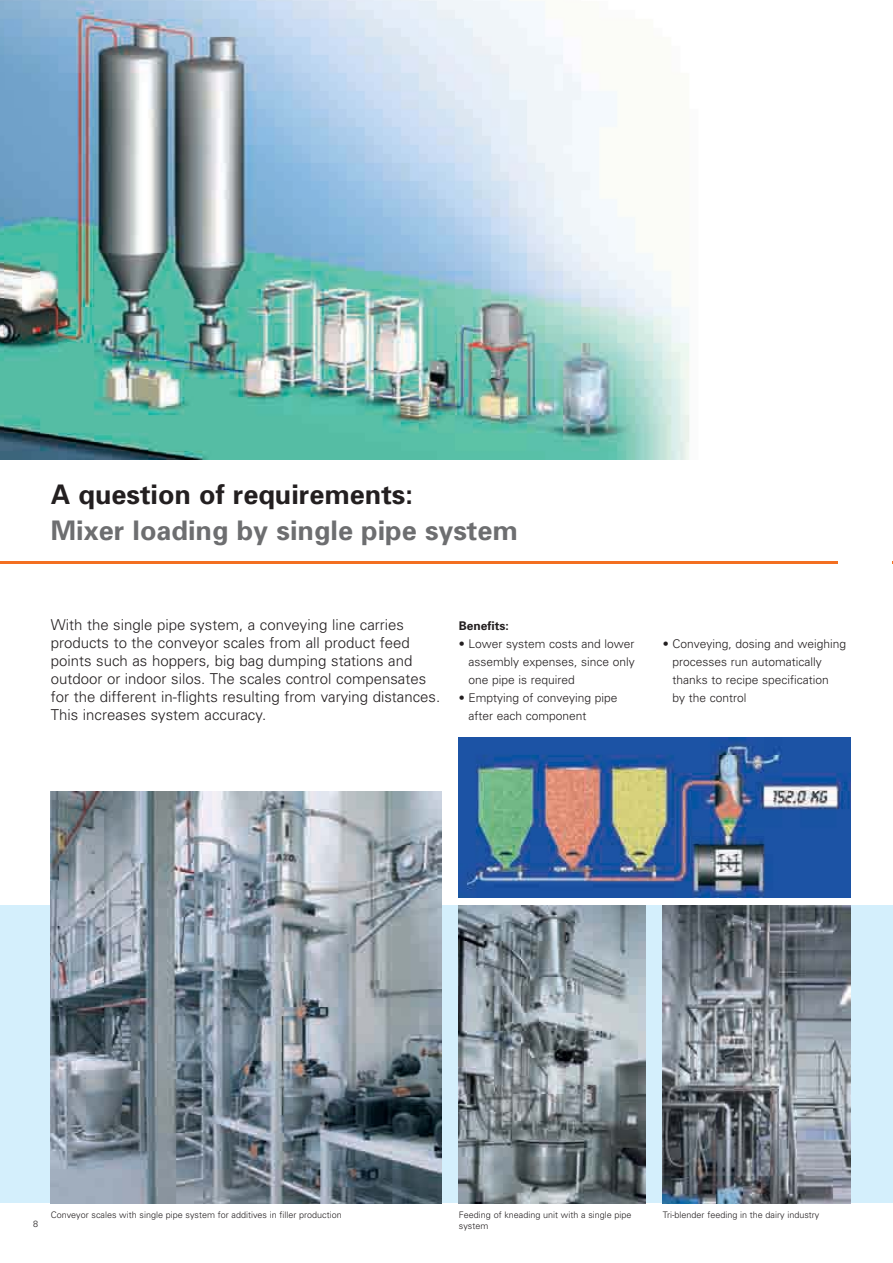
<style>
.page{position:relative;width:893px;height:1263px;background:#fff}
.page>*{position:absolute;margin:0;border:0;box-sizing:border-box;transform-origin:0 0}
.t1{font:700 27px "Univers";color:#6d6e70}
.t2{font:700 27px "Univers";color:#231f20}
.t3{font:300 15px/18px "Univers";color:#231f20}
.t4{font:300 12px/18px "Univers";color:#231f20}
.t5{font:700 12px "Univers";color:#231f20}
.t6{font:300 9px/10.5px "Univers";color:#231f20}
</style>
<div class="page">
<div style="left:0;top:906px;width:893px;height:297px;background:#d4effc"></div>
<img style="left:0;top:0;width:689px;height:459px">
<hr style="left:0;top:561px;width:837px;height:2px;background:#f36f21">
<img style="left:51px;top:792px;width:391px;height:411px">
<img style="left:459px;top:906px;width:187px;height:297px">
<img style="left:663px;top:906px;width:187px;height:297px">
<img style="left:459px;top:738px;width:391px;height:159px">
<h1 class="t2" style="left:51px;top:485px;width:364px">A question of requirements:</h1>
<h1 class="t1" style="left:51px;top:521px;width:469px">Mixer loading by single pipe system</h1>
<p class="t3" style="left:51px;top:617px;width:391px">With the single pipe system, a conveying line carries products to the conveyor scales from all product feed points such as hoppers, big bag dumping stations and outdoor or indoor silos. The scales control compensates for the different in-flights resulting from varying distances.<br>This increases system accuracy.</p>
<p class="t5" style="left:459px;top:621px;width:51px">Benefits:</p>
<p class="t4" style="left:468px;top:636px;width:168px;text-align:justify;text-indent:-10px">• Lower system costs and lower assembly expenses, since only one pipe is required</p>
<p class="t4" style="left:468px;top:690px;width:150px;text-indent:-10px">• Emptying of conveying pipe after each component</p>
<p class="t4" style="left:672px;top:636px;width:175px;text-indent:-10px">• Conveying, dosing and weighing processes run automatically thanks to recipe specification<br>by the control</p>
<p class="t6" style="left:33px;top:1219px;width:7px">8</p>
<p class="t6" style="left:51px;top:1210px;width:292px">Conveyor scales with single pipe system for additives in filler production</p>
<p class="t6" style="left:459px;top:1210px;width:174px">Feeding of kneading unit with a single pipe system</p>
<p class="t6" style="left:663px;top:1210px;width:158px">Tri-blender feeding in the dairy industry</p>
</div>
